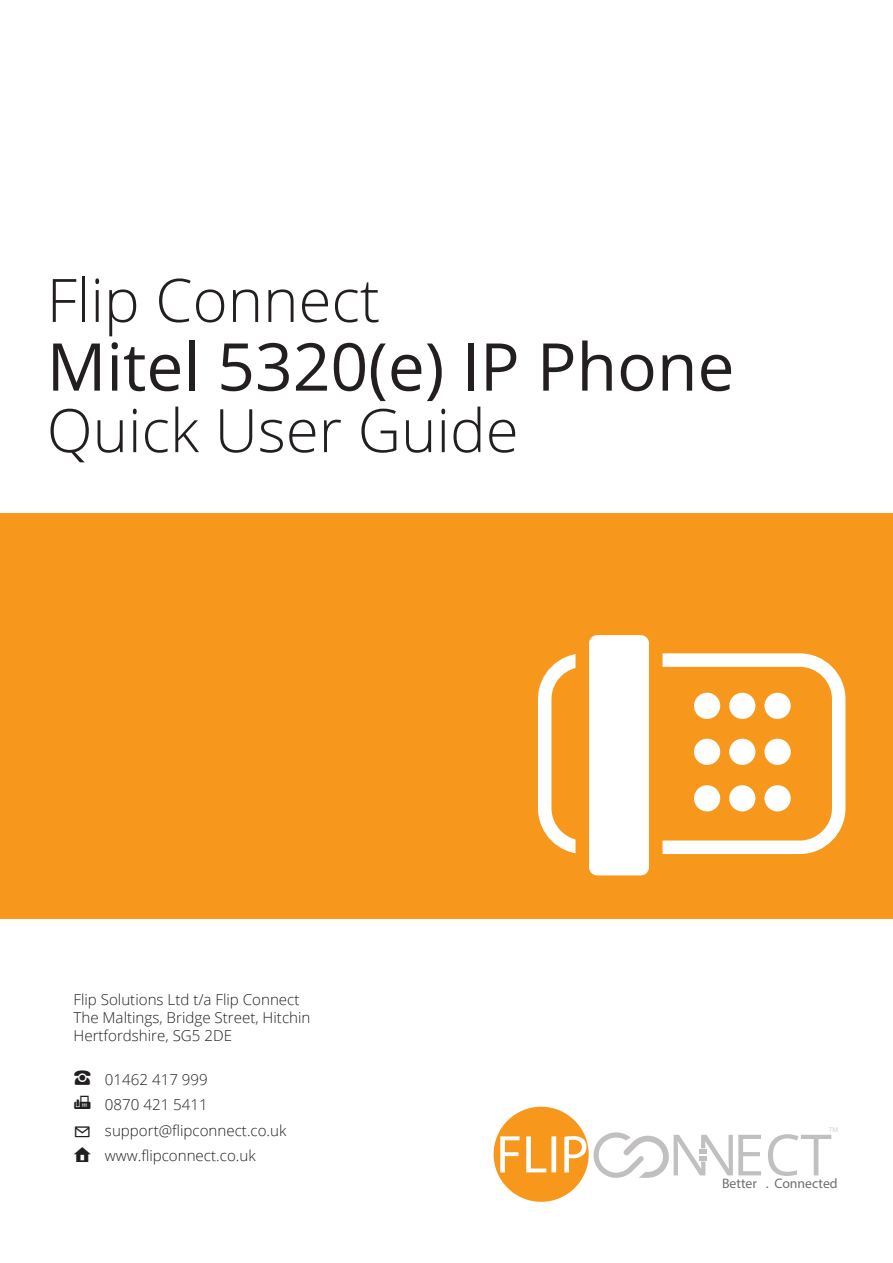
<style>
.page{position:relative;width:893px;height:1263px;background:#fff}
.page>*{position:absolute;margin:0;border:0;box-sizing:border-box;transform-origin:0 0}
.t1{font:66px "Open Sans";color:#231f20}
.t2{font:300 60px "Open Sans";color:#231f20}
.t3{font:57px "Open Sans";color:#c0c0c0}
.t4{font:300 15px/25.5px "Open Sans";color:#231f20}
.t5{font:13.8px "Myriad Pro";color:#6d6f70}
.t6{font:7.2px "Myriad Pro";color:#d1d2d3}
</style>
<div class="page">
<div style="left:494px;top:1107px;width:95px;height:95px;background:#f7981d;border-radius:48px"></div>
<img style="left:500px;top:1136px;width:86px;height:36px">
<svg style="left:593px;top:1132px;width:140px;height:46px"></svg>
<div style="left:0;top:513px;width:893px;height:405px;background:#f7981d"></div>
<div style="left:538px;top:653px;width:307px;height:201px;border:14px solid #fff;border-radius:39px"></div>
<div style="left:582px;top:628px;width:74px;height:254px;background:#fff;border-radius:15px"></div>
<div style="left:575px;top:622px;width:87px;height:267px;border:14px solid #f7981d;border-radius:15px"></div>
<svg style="left:692px;top:690px;width:30px;height:31px"></svg>
<div style="left:689px;top:688px;width:36px;height:35px;border:4px solid #f7981d;border-radius:50%"></div>
<svg style="left:727px;top:690px;width:31px;height:31px"></svg>
<div style="left:725px;top:688px;width:35px;height:35px;border:4px solid #f7981d;border-radius:50%"></div>
<svg style="left:762px;top:690px;width:31px;height:31px"></svg>
<div style="left:760px;top:688px;width:35px;height:35px;border:4px solid #f7981d;border-radius:50%"></div>
<svg style="left:692px;top:736px;width:30px;height:31px"></svg>
<div style="left:689px;top:734px;width:36px;height:35px;border:4px solid #f7981d;border-radius:50%"></div>
<svg style="left:727px;top:736px;width:31px;height:31px"></svg>
<div style="left:725px;top:734px;width:35px;height:35px;border:4px solid #f7981d;border-radius:50%"></div>
<svg style="left:762px;top:736px;width:31px;height:31px"></svg>
<div style="left:760px;top:734px;width:35px;height:35px;border:4px solid #f7981d;border-radius:50%"></div>
<svg style="left:692px;top:783px;width:30px;height:31px"></svg>
<div style="left:689px;top:781px;width:36px;height:35px;border:4px solid #f7981d;border-radius:50%"></div>
<svg style="left:727px;top:783px;width:31px;height:31px"></svg>
<div style="left:725px;top:781px;width:35px;height:35px;border:4px solid #f7981d;border-radius:50%"></div>
<svg style="left:762px;top:783px;width:31px;height:31px"></svg>
<div style="left:760px;top:781px;width:35px;height:35px;border:4px solid #f7981d;border-radius:50%"></div>
<h2 class="t2" style="left:47px;top:259px;width:335px">Flip Connect</h2>
<h1 class="t1" style="left:47px;top:321px;width:689px">Mitel 5320(e) IP Phone</h1>
<h2 class="t2" style="left:47px;top:389px;width:473px">Quick User Guide</h2>
<p class="t4" style="left:74px;top:990px;width:238px;line-height:18px">Flip Solutions Ltd t/a Flip Connect<br>The Maltings, Bridge Street, Hitchin<br>Hertfordshire, SG5 2DE</p>
<p class="t4" style="left:105px;top:1066px;width:183px">01462 417 999<br>0870 421 5411 support@flipconnect.co.uk www.flipconnect.co.uk</p>
<p class="t6" style="left:829px;top:1125px;width:11px">TM</p>
<h3 class="t3" style="left:733px;top:1116px;width:101px">ECT</h3>
<p class="t5" style="left:722px;top:1175px;width:117px">Better . Connected</p>
</div>
